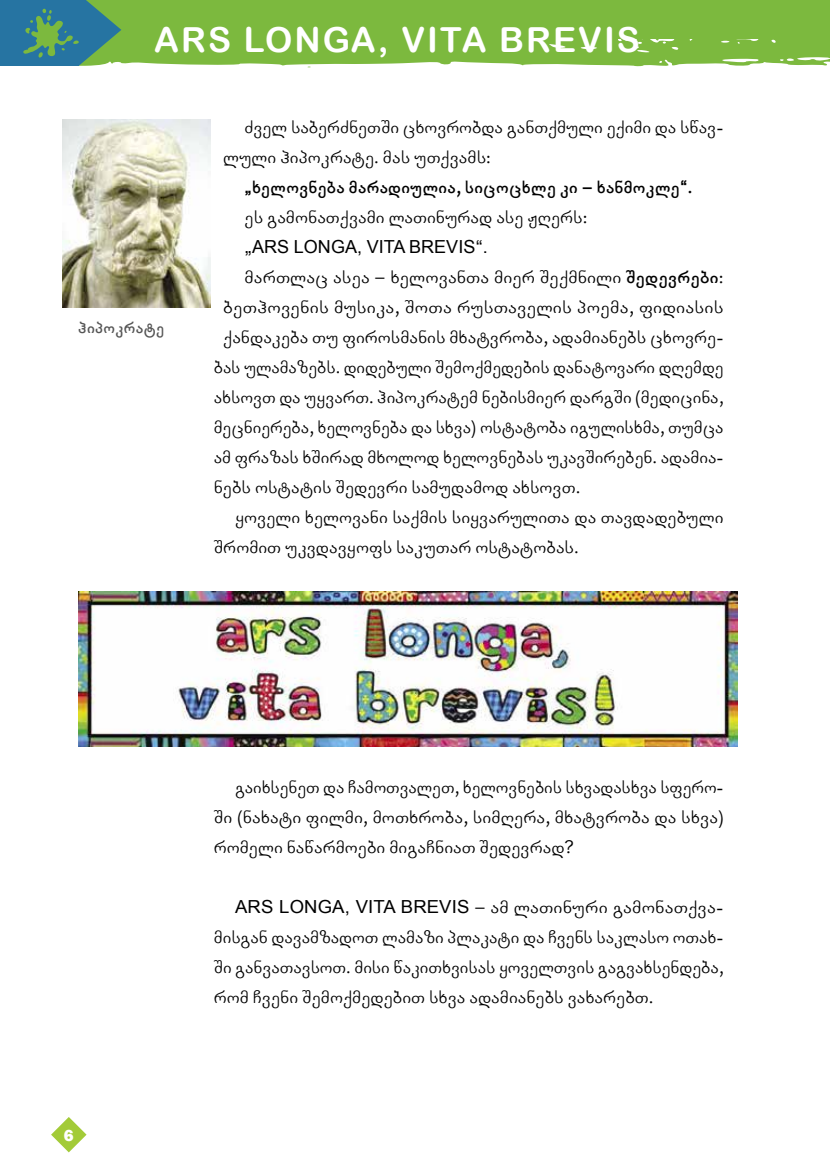
<style>
.page{position:relative;width:830px;height:1170px;background:#fff}
.page>*{position:absolute;margin:0;border:0;box-sizing:border-box;transform-origin:0 0}
.t1{font:34.5px "Arial Rounded MT Bold";letter-spacing:.06em;color:#fff}
.t2{font:18px/30px "Kolhety Normal New";color:#000;text-align:justify}
.t3{font:18px "Kolhety Normal New Bold";color:#000}
.t4{font:18px "Arial";color:#000}
.t5{font:800 16.8px "Franklin Gothic";color:#fff}
.t6{font:16.5px "Kolhety Normal New Bold";color:#555}
.s1{font-family:"Kolhety Normal New"}
.s2{font-family:"Kolhety Normal New Bold"}
.s3{font-family:"Arial"}
</style>
<div class="page">
<img style="left:78px;top:591px;width:659px;height:155px">
<img style="left:62px;top:119px;width:148px;height:188px">
<svg style="left:51px;top:1117px;width:35px;height:35px"></svg>
<div style="left:16px;top:0;width:813px;height:39px;background:#7cb93e"></div>
<svg style="left:121px;top:39px;width:708px;height:29px;background:#90c45c"></svg>
<div style="left:0;top:0;width:79px;height:66px;background:#2674a2"></div>
<svg style="left:23px;top:0;width:98px;height:66px"></svg>
<h1 class="t1" style="left:154px;top:27px;width:487px">ARS LONGA, VITA BREVIS</h1>
<p class="t6" style="left:78px;top:321px;width:88px">HIPOKRATE</p>
<p class="t2" style="left:223px;top:114px;width:501px;text-indent:21px">ZVEL SABERZNETSI CXOVROBDA GANTQMULI EQIMI DA SWAV-<br>LULI HIPOKRATE. MAS UTQVAMS:</p>
<p class="t3" style="left:244px;top:180px;width:449px">`XELOVNEBA MARADIULIA, SICOCXLE KI – XANMOKLE~.</p>
<p class="t2" style="left:244px;top:204px;width:344px">ES GAMONATQVAMI LATINURAD ASE JRERS:</p>
<p class="t4" style="left:244px;top:240px;width:245px"><span class="s1">`</span>ARS LONGA, VITA BREVIS<span class="s1">“</span>.</p>
<p class="t2" style="left:244px;top:264px;width:480px">MARTLAC ASEA – XELOVANTA MIER SEQMNILI <span class="s2">SEDEVREBI</span>:</p>
<p class="t2" style="left:223px;top:294px;width:501px">BETHOVENIS MUSIKA, SOTA RUSTAVELIS POEMA, FIDIASIS</p>
<p class="t2" style="left:223px;top:324px;width:501px">QANDAKEBA TU FIROSMANIS MXATVROBA, ADAMIANEBS CXOVRE-</p>
<p class="t2" style="left:214px;top:354px;width:511px">BAS ULAMAZEBS. DIDEBULI SEMOQMEDEBIS DANATOVARI DREMDE</p>
<p class="t2" style="left:214px;top:384px;width:511px">AXSOVT DA UYVART. HIPOKRATEM NEBISMIER DARGSI (MEDICINA,</p>
<p class="t2" style="left:214px;top:414px;width:511px">MECNIEREBA, XELOVNEBA DA SXVA) OSTATOBA IGULISXMA, TUMCA</p>
<p class="t2" style="left:214px;top:444px;width:511px">AM FRAZAS XSIRAD MXOLOD XELOVNEBAS UKAVSIREBEN. ADAMIA-</p>
<p class="t2" style="left:214px;top:474px;width:368px">NEBS OSTATIS SEDEVRI SAMUDAMOD AXSOVT.</p>
<p class="t2" style="left:235px;top:504px;width:489px">YOVELI XELOVANI SAQMIS SIYVARULITA DA TAVDADEBULI</p>
<p class="t2" style="left:214px;top:534px;width:366px">SROMIT UKVDAVYOFS SAKUTAR OSTATOBAS.</p>
<p class="t5" style="left:64px;top:1124px;width:11px">6</p>
<p class="t2" style="left:214px;top:774px;width:511px;text-indent:21px">GAIXSENET DA CAMOTVALET, XELOVNEBIS SXVADASXVA SFERO-SI (NAXATI FILMI, MOTXROBA, SIMRERA, MXATVROBA DA SXVA)<br>ROMELI NAWARMOEBI MIGACNIAT SEDEVRAD?</p>
<p class="t2" style="left:214px;top:894px;width:511px;text-indent:21px"><span class="s3">ARS LONGA, VITA BREVIS</span> – AM LATINURI GAMONATQVA-MISGAN DAVAMZADOT LAMAZI PLAKATI DA CVENS SAKLASO OTAX-SI GANVATAVSOT. MISI WAKITXVISAS YOVELTVIS GAGVAXSENDEBA, ROM CVENI SEMOQMEDEBIT SXVA ADAMIANEBS VAXAREBT.</p>
</div>
